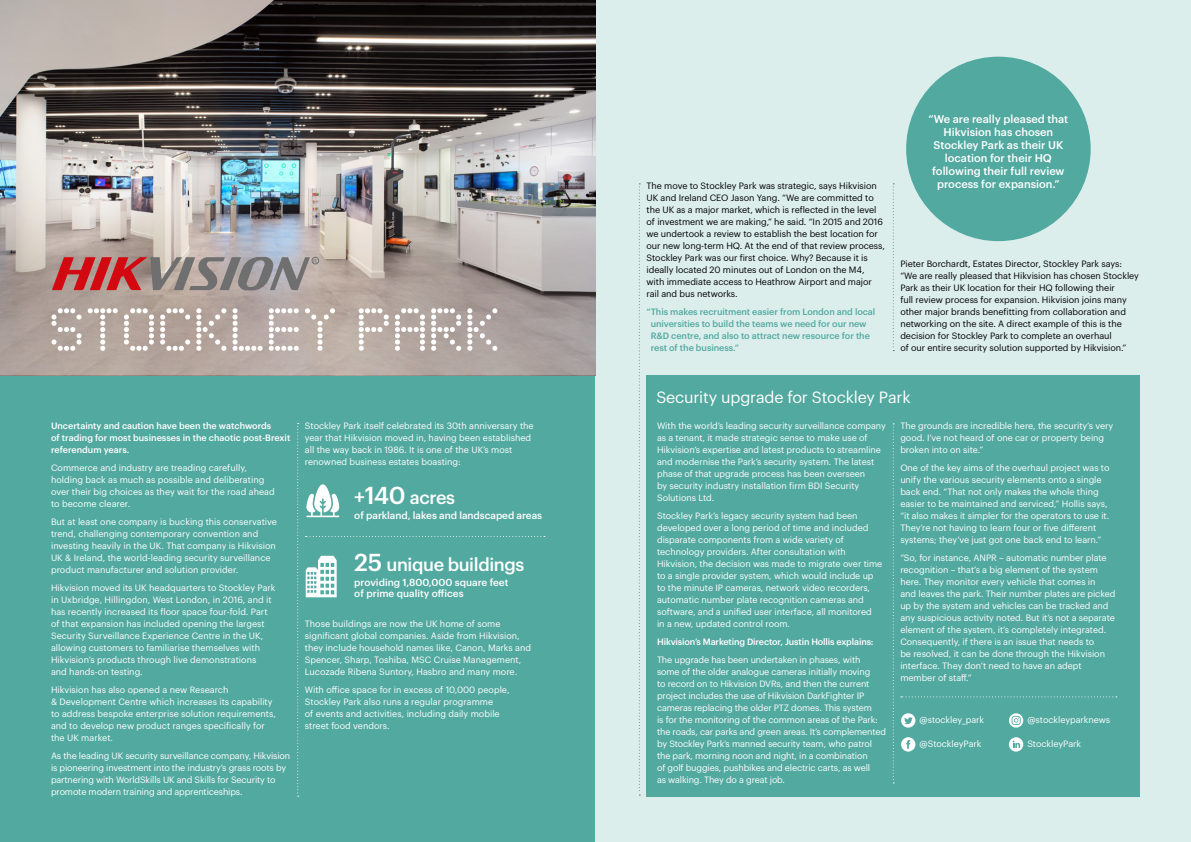
<style>
.page{position:relative;width:1191px;height:842px;background:#fff}
.page>*{position:absolute;margin:0;border:0;box-sizing:border-box;transform-origin:0 0}
.t1{font:50px "Dotley Park";letter-spacing:-.025em;color:#fff}
.t2{font:500 18px "Graphik";letter-spacing:-.02em;color:#fff}
.t3{font:16px "Graphik";letter-spacing:-.01em;color:#fff}
.t4{font:500 11px/13px "Graphik";color:#fff;text-align:center}
.t5{font:500 10px/11px "Graphik";color:#fff}
.t6{font:9px/12px "Graphik";letter-spacing:-.005em;color:#fff}
.t7{font:9px/12px "Graphik";letter-spacing:-.005em;color:#000}
.t8{font:500 9px/12px "Graphik";color:#fff}
.t9{font:500 9px/12px "Graphik";letter-spacing:-.005em;color:#52a9a0}
.t10{font:5.5px "Arial";color:#6f6f6f}
.s1{font-size:20px}
.s2{font-size:24px}
</style>
<div class="page">
<div style="left:0;top:0;width:595px;height:842px;background:#52a9a0"></div>
<div style="left:595px;top:0;width:596px;height:842px;background:#dceeec"></div>
<img style="left:0;top:0;width:595px;height:375px">
<div style="left:646px;top:375px;width:494px;height:422px;background:#52a9a0"></div>
<svg style="left:306px;top:484px;width:33px;height:33px"></svg>
<svg style="left:306px;top:556px;width:31px;height:41px"></svg>
<div style="left:906px;top:57px;width:184px;height:184px;background:#52a9a0;border-radius:50%"></div>
<svg style="left:892px;top:423px;width:2px;height:360px"></svg>
<svg style="left:297px;top:423px;width:2px;height:374px"></svg>
<svg style="left:639px;top:183px;width:1px;height:612px"></svg>
<svg style="left:892px;top:183px;width:2px;height:168px"></svg>
<svg style="left:305px;top:536px;width:240px;height:1px"></svg>
<svg style="left:900px;top:696px;width:216px;height:1px"></svg>
<svg style="left:52px;top:257px;width:258px;height:34px;background:#a57877"></svg>
<div style="left:312px;top:257px;width:7px;height:7px;border:1px solid #6f6f6f;border-radius:50%"></div>
<div style="left:901px;top:713px;width:14px;height:15px;background:#fff;border-radius:50%"></div>
<svg style="left:904px;top:717px;width:8px;height:8px"></svg>
<div style="left:901px;top:737px;width:14px;height:15px;background:#fff;border-radius:50%"></div>
<svg style="left:906px;top:740px;width:4px;height:9px"></svg>
<svg style="left:1009px;top:713px;width:14px;height:15px"></svg>
<svg style="left:1009px;top:737px;width:14px;height:15px"></svg>
<svg style="left:1012px;top:741px;width:8px;height:7px"></svg>
<p class="t10" style="left:313px;top:257px;width:5px">R</p>
<h1 class="t1" style="left:48px;top:302px;width:455px">STOCKLEY PARK</h1>
<p class="t8" style="left:51px;top:419px;width:241px">Uncertainty and caution have been the watchwords<br>of trading for most businesses in the chaotic post-Brexit referendum years.</p>
<p class="t6" style="left:51px;top:461px;width:225px">Commerce and industry are treading carefully, holding back as much as possible and deliberating over their big choices as they wait for the road ahead to become clearer.</p>
<p class="t6" style="left:51px;top:515px;width:227px">But at least one company is bucking this conservative trend, challenging contemporary convention and investing heavily in the UK. That company is Hikvision UK &amp; Ireland, the world-leading security surveillance product manufacturer and solution provider.</p>
<p class="t6" style="left:51px;top:581px;width:226px">Hikvision moved its UK headquarters to Stockley Park in Uxbridge, Hillingdon, West London, in 2016, and it has recently increased its floor space four-fold. Part of that expansion has included opening the largest Security Surveillance Experience Centre in the UK, allowing customers to familiarise themselves with Hikvision’s products through live demonstrations<br>and hands-on testing.</p>
<p class="t6" style="left:51px;top:683px;width:226px">Hikvision has also opened a new Research<br>&amp; Development Centre which increases its capability to address bespoke enterprise solution requirements, and to develop new product ranges specifically for the UK market.</p>
<p class="t6" style="left:51px;top:749px;width:241px">As the leading UK security surveillance company, Hikvision is pioneering investment into the industry’s grass roots by partnering with WorldSkills UK and Skills for Security to promote modern training and apprenticeships.</p>
<p class="t6" style="left:305px;top:419px;width:230px">Stockley Park itself celebrated its 30th anniversary the year that Hikvision moved in, having been established all the way back in 1986. It is one of the UK’s most renowned business estates boasting:</p>
<h2 class="t2" style="left:354px;top:484px;width:102px"><span class="s1">+</span><span class="s2">140</span> acres</h2>
<p class="t5" style="left:354px;top:509px;width:189px">of parkland, lakes and landscaped areas</p>
<h2 class="t2" style="left:354px;top:551px;width:172px"><span class="s2">25</span> unique buildings</h2>
<p class="t5" style="left:354px;top:576px;width:156px">providing 1,800,000 square feet of prime quality offices</p>
<p class="t6" style="left:305px;top:617px;width:228px">Those buildings are now the UK home of some significant global companies. Aside from Hikvision, they include household names like, Canon, Marks and Spencer, Sharp, Toshiba, MSC Cruise Management, Lucozade Ribena Suntory, Hasbro and many more.</p>
<p class="t6" style="left:305px;top:683px;width:206px">With office space for in excess of 10,000 people, Stockley Park also runs a regular programme<br>of events and activities, including daily mobile street food vendors.</p>
<p class="t7" style="left:646px;top:179px;width:240px">The move to Stockley Park was strategic, says Hikvision UK and Ireland CEO Jason Yang. “We are committed to the UK as a major market, which is reflected in the level of investment we are making,” he said. “In 2015 and 2016 we undertook a review to establish the best location for our new long-term HQ. At the end of that review process, Stockley Park was our first choice. Why? Because it is ideally located 20 minutes out of London on the M4,<br>with immediate access to Heathrow Airport and major rail and bus networks.</p>
<p class="t9" style="left:651px;top:305px;width:226px;text-indent:-4px">“This makes recruitment easier from London and local universities to build the teams we need for our new R&amp;D centre, and also to attract new resource for the rest of the business.”</p>
<p class="t4" style="left:928px;top:112px;width:141px">“We are really pleased that<br>Hikvision has chosen<br>Stockley Park as their UK location for their HQ following their full review process for expansion.”</p>
<p class="t7" style="left:900px;top:257px;width:240px">Pieter Borchardt, Estates Director, Stockley Park says: “We are really pleased that Hikvision has chosen Stockley Park as their UK location for their HQ following their<br>full review process for expansion. Hikvision joins many other major brands benefitting from collaboration and networking on the site. A direct example of this is the decision for Stockley Park to complete an overhaul<br>of our entire security solution supported by Hikvision.”</p>
<h3 class="t3" style="left:656px;top:385px;width:256px">Security upgrade for Stockley Park</h3>
<p class="t6" style="left:657px;top:419px;width:230px">With the world’s leading security surveillance company as a tenant, it made strategic sense to make use of Hikvision’s expertise and latest products to streamline and modernise the Park’s security system. The latest phase of that upgrade process has been overseen<br>by security industry installation firm BDI Security Solutions Ltd.</p>
<p class="t6" style="left:657px;top:509px;width:227px">Stockley Park’s legacy security system had been developed over a long period of time and included disparate components from a wide variety of technology providers. After consultation with Hikvision, the decision was made to migrate over time to a single provider system, which would include up to the minute IP cameras, network video recorders, automatic number plate recognition cameras and software, and a unified user interface, all monitored<br>in a new, updated control room.</p>
<p class="t8" style="left:657px;top:635px;width:218px">Hikvision’s Marketing Director, Justin Hollis explains:</p>
<p class="t6" style="left:657px;top:653px;width:230px">The upgrade has been undertaken in phases, with<br>some of the older analogue cameras initially moving<br>to record on to Hikvision DVRs, and then the current project includes the use of Hikvision DarkFighter IP cameras replacing the older PTZ domes. This system<br>is for the monitoring of the common areas of the Park: the roads, car parks and green areas. It’s complemented by Stockley Park’s manned security team, who patrol the park, morning noon and night, in a combination<br>of golf buggies, pushbikes and electric carts, as well<br>as walking. They do a great job.</p>
<p class="t6" style="left:900px;top:419px;width:214px">The grounds are incredible here, the security’s very good. I’ve not heard of one car or property being broken into on site.”</p>
<p class="t6" style="left:900px;top:461px;width:211px">One of the key aims of the overhaul project was to unify the various security elements onto a single back end. “That not only makes the whole thing easier to be maintained and serviced,” Hollis says, “it also makes it simpler for the operators to use it.<br>They’re not having to learn four or five different systems; they’ve just got one back end to learn.”</p>
<p class="t6" style="left:900px;top:551px;width:217px">“So, for instance, ANPR – automatic number plate recognition – that’s a big element of the system here. They monitor every vehicle that comes in<br>and leaves the park. Their number plates are picked up by the system and vehicles can be tracked and any suspicious activity noted. But it’s not a separate element of the system, it’s completely integrated.<br>Consequently, if there is an issue that needs to<br>be resolved, it can be done through the Hikvision interface. They don’t need to have an adept member of staff.”</p>
<p class="t6" style="left:919px;top:713px;width:66px">@stockley_park</p>
<p class="t6" style="left:919px;top:737px;width:63px">@StockleyPark</p>
<p class="t6" style="left:1027px;top:713px;width:84px">@stockleyparknews</p>
<p class="t6" style="left:1027px;top:737px;width:55px">StockleyPark</p>
</div>
